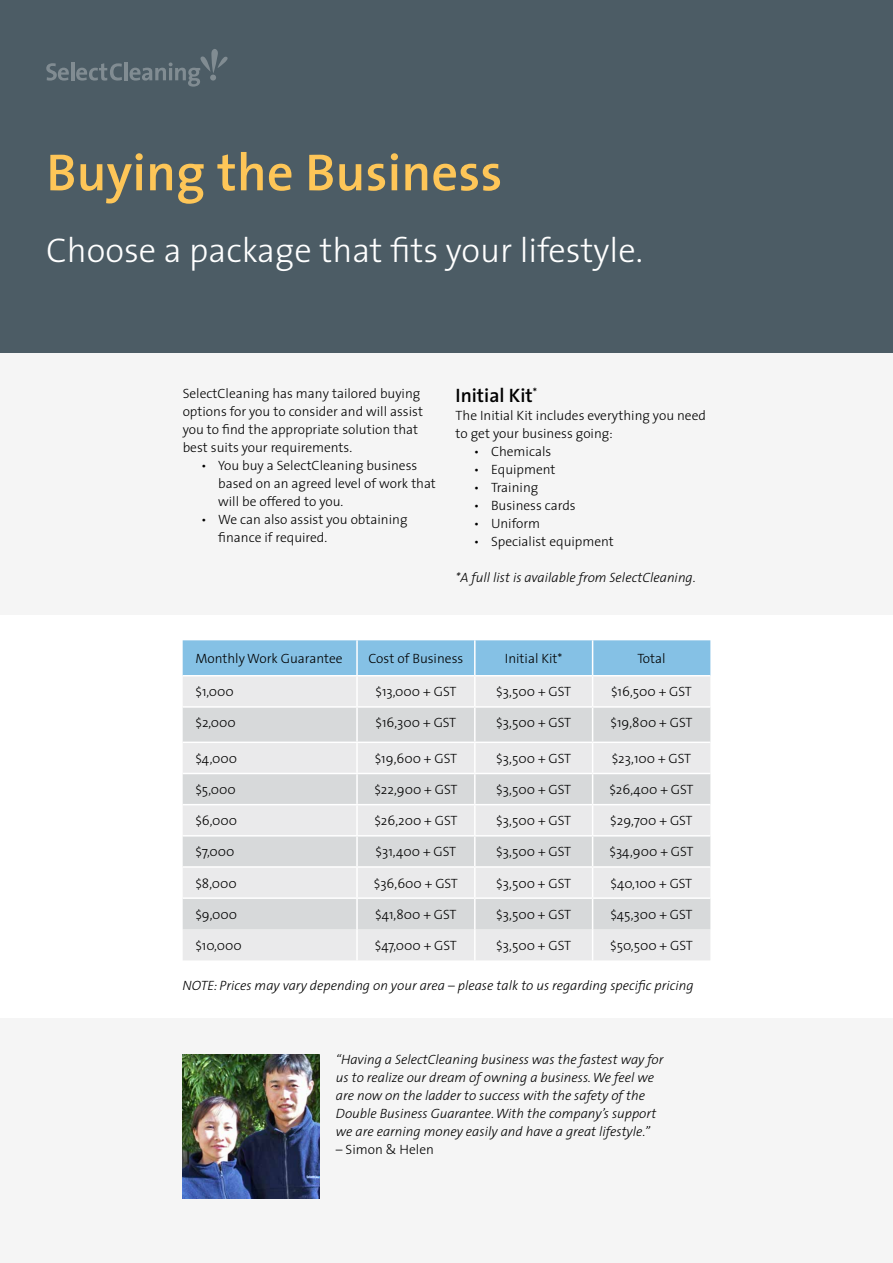
<style>
.page{position:relative;width:893px;height:1263px;background:#fff}
.page>*{position:absolute;margin:0;border:0;box-sizing:border-box;transform-origin:0 0}
.t1{font:600 52.5px "The Sans";color:#fec658}
.t2{font:300 34.5px "The Sans";color:#fff}
.t3{font:600 19.5px "The Sans";color:#000}
.t4{font:300 13.5px/18px "The Sans";color:#000}
.t5{font:italic 300 13.5px/18px "The Sans";color:#000}
</style>
<div class="page">
<div style="left:0;top:1018px;width:893px;height:245px;background:#f5f5f5"></div>
<div style="left:0;top:352px;width:893px;height:263px;background:#f5f5f5"></div>
<div style="left:0;top:0;width:893px;height:352px;background:#4c5c65"></div>
<svg style="left:46px;top:63px;width:23px;height:18px"></svg>
<hr style="left:71px;top:62px;width:3px;height:18px;background:#fff">
<svg style="left:76px;top:63px;width:46px;height:18px"></svg>
<hr style="left:124px;top:62px;width:3px;height:18px;background:#fff">
<svg style="left:130px;top:49px;width:98px;height:38px"></svg>
<img style="left:183px;top:1054px;width:136px;height:144px">
<div style="left:183px;top:640px;width:527px;height:35px;background:#85c1e5"></div>
<div style="left:183px;top:676px;width:527px;height:284px;background:#eaeaeb"></div>
<svg style="left:183px;top:708px;width:527px;height:221px;fill:#d7d9da"></svg>
<hr style="left:356px;top:640px;width:2px;height:35px;background:#fff">
<hr style="left:474px;top:640px;width:2px;height:35px;background:#fff">
<hr style="left:592px;top:640px;width:1px;height:35px;background:#fff">
<hr style="left:356px;top:676px;width:2px;height:30px;background:#fff">
<hr style="left:474px;top:676px;width:2px;height:30px;background:#fff">
<hr style="left:592px;top:676px;width:1px;height:30px;background:#fff">
<hr style="left:183px;top:706px;width:174px;height:2px;background:#fff">
<hr style="left:357px;top:706px;width:118px;height:2px;background:#fff">
<hr style="left:356px;top:708px;width:2px;height:33px;background:#fff">
<hr style="left:475px;top:706px;width:118px;height:2px;background:#fff">
<hr style="left:474px;top:708px;width:2px;height:33px;background:#fff">
<hr style="left:593px;top:706px;width:117px;height:2px;background:#fff">
<hr style="left:592px;top:708px;width:1px;height:33px;background:#fff">
<hr style="left:183px;top:741px;width:174px;height:2px;background:#fff">
<hr style="left:357px;top:741px;width:118px;height:2px;background:#fff">
<hr style="left:356px;top:743px;width:2px;height:30px;background:#fff">
<hr style="left:475px;top:741px;width:118px;height:2px;background:#fff">
<hr style="left:474px;top:743px;width:2px;height:30px;background:#fff">
<hr style="left:593px;top:741px;width:117px;height:2px;background:#fff">
<hr style="left:592px;top:743px;width:1px;height:30px;background:#fff">
<hr style="left:183px;top:773px;width:174px;height:1px;background:#fff">
<hr style="left:357px;top:773px;width:118px;height:1px;background:#fff">
<hr style="left:356px;top:774px;width:2px;height:30px;background:#fff">
<hr style="left:475px;top:773px;width:118px;height:1px;background:#fff">
<hr style="left:474px;top:774px;width:2px;height:30px;background:#fff">
<hr style="left:593px;top:773px;width:117px;height:1px;background:#fff">
<hr style="left:592px;top:774px;width:1px;height:30px;background:#fff">
<hr style="left:183px;top:804px;width:174px;height:1px;background:#fff">
<hr style="left:357px;top:804px;width:118px;height:1px;background:#fff">
<hr style="left:356px;top:805px;width:2px;height:30px;background:#fff">
<hr style="left:475px;top:804px;width:118px;height:1px;background:#fff">
<hr style="left:474px;top:805px;width:2px;height:30px;background:#fff">
<hr style="left:593px;top:804px;width:117px;height:1px;background:#fff">
<hr style="left:592px;top:805px;width:1px;height:30px;background:#fff">
<hr style="left:183px;top:835px;width:174px;height:1px;background:#fff">
<hr style="left:357px;top:835px;width:118px;height:1px;background:#fff">
<hr style="left:356px;top:836px;width:2px;height:30px;background:#fff">
<hr style="left:475px;top:835px;width:118px;height:1px;background:#fff">
<hr style="left:474px;top:836px;width:2px;height:30px;background:#fff">
<hr style="left:593px;top:835px;width:117px;height:1px;background:#fff">
<hr style="left:592px;top:836px;width:1px;height:30px;background:#fff">
<hr style="left:183px;top:866px;width:174px;height:2px;background:#fff">
<hr style="left:357px;top:866px;width:118px;height:2px;background:#fff">
<hr style="left:356px;top:868px;width:2px;height:29px;background:#fff">
<hr style="left:475px;top:866px;width:118px;height:2px;background:#fff">
<hr style="left:474px;top:868px;width:2px;height:29px;background:#fff">
<hr style="left:593px;top:866px;width:117px;height:2px;background:#fff">
<svg style="left:592px;top:868px;width:1px;height:29px"></svg>
<hr style="left:183px;top:897px;width:174px;height:2px;background:#fff">
<hr style="left:357px;top:897px;width:118px;height:2px;background:#fff">
<hr style="left:356px;top:899px;width:2px;height:30px;background:#fff">
<hr style="left:475px;top:897px;width:118px;height:2px;background:#fff">
<hr style="left:474px;top:899px;width:2px;height:30px;background:#fff">
<hr style="left:593px;top:897px;width:117px;height:2px;background:#fff">
<hr style="left:592px;top:899px;width:1px;height:30px;background:#fff">
<hr style="left:356px;top:929px;width:2px;height:31px;background:#fff">
<hr style="left:474px;top:929px;width:2px;height:31px;background:#fff">
<hr style="left:592px;top:929px;width:1px;height:31px;background:#fff">
<h1 class="t1" style="left:46px;top:129px;width:458px">Buying the Business</h1>
<h2 class="t2" style="left:46px;top:222px;width:598px">Choose a package that fits your lifestyle.</h2>
<p class="t4" style="left:183px;top:384px;width:242px">SelectCleaning has many tailored buying options for you to consider and will assist you to find the appropriate solution that best suits your requirements.</p>
<p class="t4" style="left:218px;top:456px;width:219px;text-indent:-17px">• You buy a SelectCleaning business based on an agreed level of work that will be offered to you.</p>
<p class="t4" style="left:218px;top:510px;width:191px;text-indent:-17px">• We can also assist you obtaining finance if required.</p>
<h3 class="t3" style="left:455px;top:380px;width:83px">Initial Kit<sup>*</sup></h3>
<p class="t4" style="left:455px;top:406px;width:252px">The Initial Kit includes everything you need to get your business going:</p>
<p class="t4" style="left:474px;top:442px;width:79px">• Chemicals</p>
<p class="t4" style="left:474px;top:460px;width:83px">• Equipment</p>
<p class="t4" style="left:474px;top:478px;width:66px">• Training</p>
<p class="t4" style="left:474px;top:496px;width:103px">• Business cards</p>
<p class="t4" style="left:474px;top:514px;width:68px">• Uniform</p>
<p class="t4" style="left:474px;top:532px;width:141px">• Specialist equipment</p>
<p class="t5" style="left:455px;top:568px;width:242px">*A full list is available from SelectCleaning.</p>
<p class="t4" style="left:195px;top:649px;width:149px">Monthly Work Guarantee</p>
<p class="t4" style="left:368px;top:649px;width:96px">Cost of Business</p>
<p class="t4" style="left:505px;top:649px;width:59px">Initial Kit*</p>
<p class="t4" style="left:637px;top:649px;width:30px">Total</p>
<p class="t4" style="left:195px;top:682px;width:40px">$1,000</p>
<p class="t4" style="left:375px;top:682px;width:82px">$13,000 + GST</p>
<p class="t4" style="left:496px;top:682px;width:76px">$3,500 + GST</p>
<p class="t4" style="left:611px;top:682px;width:82px">$16,500 + GST</p>
<p class="t4" style="left:195px;top:713px;width:42px">$2,000</p>
<p class="t4" style="left:376px;top:713px;width:82px">$16,300 + GST</p>
<p class="t4" style="left:496px;top:713px;width:76px">$3,500 + GST</p>
<p class="t4" style="left:610px;top:713px;width:83px">$19,800 + GST</p>
<p class="t4" style="left:195px;top:749px;width:43px">$4,000</p>
<p class="t4" style="left:375px;top:749px;width:84px">$19,600 + GST</p>
<p class="t4" style="left:496px;top:749px;width:76px">$3,500 + GST</p>
<p class="t4" style="left:612px;top:749px;width:81px">$23,100 + GST</p>
<p class="t4" style="left:195px;top:780px;width:42px">$5,000</p>
<p class="t4" style="left:374px;top:780px;width:85px">$22,900 + GST</p>
<p class="t4" style="left:496px;top:780px;width:76px">$3,500 + GST</p>
<p class="t4" style="left:609px;top:780px;width:86px">$26,400 + GST</p>
<p class="t4" style="left:195px;top:811px;width:43px">$6,000</p>
<p class="t4" style="left:374px;top:811px;width:85px">$26,200 + GST</p>
<p class="t4" style="left:496px;top:811px;width:76px">$3,500 + GST</p>
<p class="t4" style="left:610px;top:811px;width:84px">$29,700 + GST</p>
<p class="t4" style="left:195px;top:842px;width:41px">$7,000</p>
<p class="t4" style="left:376px;top:842px;width:82px">$31,400 + GST</p>
<p class="t4" style="left:496px;top:842px;width:76px">$3,500 + GST</p>
<p class="t4" style="left:609px;top:842px;width:85px">$34,900 + GST</p>
<p class="t4" style="left:195px;top:873px;width:43px">$8,000</p>
<p class="t4" style="left:374px;top:873px;width:86px">$36,600 + GST</p>
<p class="t4" style="left:496px;top:873px;width:76px">$3,500 + GST</p>
<p class="t4" style="left:611px;top:873px;width:83px">$40,100 + GST</p>
<p class="t4" style="left:195px;top:905px;width:43px">$9,000</p>
<p class="t4" style="left:375px;top:905px;width:83px">$41,800 + GST</p>
<p class="t4" style="left:496px;top:905px;width:76px">$3,500 + GST</p>
<p class="t4" style="left:610px;top:905px;width:84px">$45,300 + GST</p>
<p class="t4" style="left:195px;top:936px;width:48px">$10,000</p>
<p class="t4" style="left:375px;top:936px;width:84px">$47,000 + GST</p>
<p class="t4" style="left:496px;top:936px;width:76px">$3,500 + GST</p>
<p class="t4" style="left:610px;top:936px;width:84px">$50,500 + GST</p>
<p class="t5" style="left:183px;top:976px;width:512px">NOTE: Prices may vary depending on your area – please talk to us regarding specific pricing</p>
<p class="t5" style="left:336px;top:1050px;width:329px">“Having a SelectCleaning business was the fastest way for us to realize our dream of owning a business. We feel we are now on the ladder to success with the safety of the Double Business Guarantee. With the company’s support we are earning money easily and have a great lifestyle.”</p>
<p class="t4" style="left:336px;top:1140px;width:100px">– Simon &amp; Helen</p>
</div>
